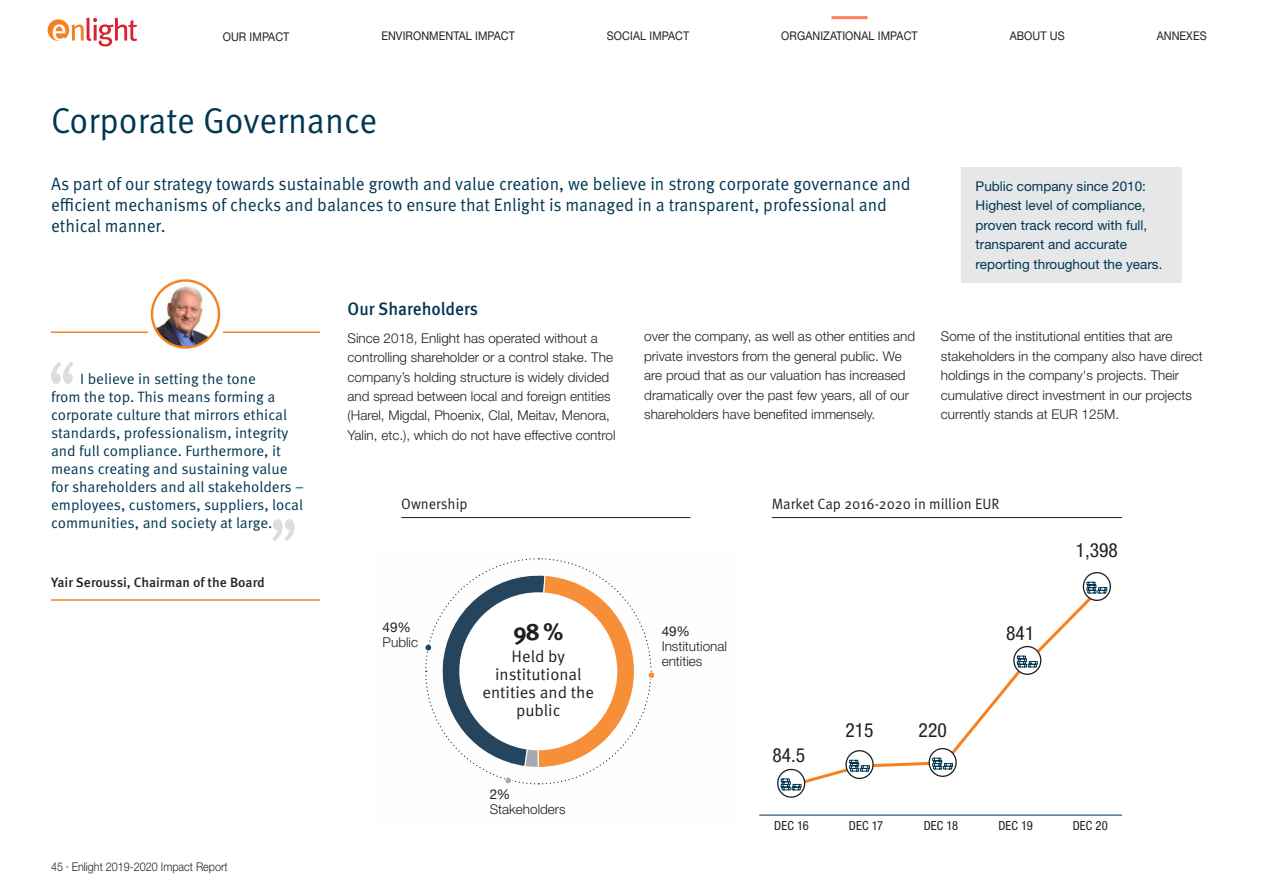
<style>
.page{position:relative;width:1263px;height:893px;background:#fff}
.page>*{position:absolute;margin:0;border:0;box-sizing:border-box;transform-origin:0 0}
.t1{font:36px "Meta Pro Norm";color:#013752;scale:.95 1}
.t2{font:700 24px "Meta Pro";color:#231f20}
.t3{font:condensed 19.5px "Helvetica Neue LT Std";color:#231f20}
.t4{font:18px/21px "Meta Pro Norm";color:#013752;scale:.95 1}
.t5{font:500 18px "Meta Pro";color:#013752;scale:.95 1}
.t6{font:16.5px/18px "Meta Pro Norm";color:#231f20;text-align:center}
.t7{font:15px/18px "Meta Pro Norm";color:#013752}
.t8{font:15px "Meta Pro Norm";color:#231f20;scale:.95 1}
.t9{font:300 13.5px/19.5px "Helvetica Neue LT Std";color:#231f20}
.t10{font:13.5px/19.5px "Helvetica Neue LT Std";color:#013752}
.t11{font:500 13.5px "Meta Pro";color:#231f20}
.t12{font:13.5px "Helvetica Neue LT Std";color:#231f20}
.t13{font:condensed 12.6px "Helvetica Neue LT Std";letter-spacing:.015em;color:#231f20}
.t14{font:12px "Helvetica Neue LT Std";letter-spacing:.01em;color:#231f20;scale:.9 1}
.t15{font:300 12px "Helvetica Neue LT Std";color:#231f20;scale:.9 1}
.s1{font-size:6px;color:#f58220}
</style>
<div class="page">
<hr style="left:831px;top:16px;width:36px;height:3px;background:#ff7d5e">
<hr style="left:51px;top:599px;width:269px;height:2px;background:#f58220">
<hr style="left:772px;top:517px;width:350px;height:1px;background:#231f20">
<hr style="left:401px;top:517px;width:289px;height:1px;background:#231f20">
<div style="left:48px;top:19px;width:21px;height:22px;background:#f58220;border-radius:50%"></div>
<svg style="left:71px;top:18px;width:66px;height:28px"></svg>
<svg style="left:53px;top:24px;width:12px;height:17px"></svg>
<hr style="left:51px;top:331px;width:269px;height:2px;background:#f58220">
<div style="left:961px;top:168px;width:221px;height:115px;background:#e6e7e9"></div>
<div style="left:144px;top:272px;width:83px;height:84px;background:#fff;border-radius:50%"></div>
<img style="left:155px;top:283px;width:64px;height:64px">
<div style="left:151px;top:279px;width:69px;height:70px;border:2px solid #f58220;border-radius:50%"></div>
<svg style="left:51px;top:362px;width:22px;height:22px"></svg>
<svg style="left:272px;top:519px;width:23px;height:22px"></svg>
<div style="left:648px;top:672px;width:7px;height:7px;background:#f68f37;border-radius:50%"></div>
<div style="left:647px;top:671px;width:8px;height:8px;border:1px solid #fff;border-radius:50%"></div>
<hr style="left:759px;top:815px;width:363px;height:1px;background:#013752">
<svg style="left:777px;top:581px;width:331px;height:211px"></svg>
<svg style="left:1083px;top:573px;width:27px;height:27px"></svg>
<div style="left:1083px;top:572px;width:28px;height:29px;border:1px solid #231f20;border-radius:50%"></div>
<svg style="left:1086px;top:582px;width:21px;height:11px"></svg>
<svg style="left:778px;top:769px;width:27px;height:28px"></svg>
<div style="left:777px;top:769px;width:28px;height:29px;border:1px solid #231f20;border-radius:50%"></div>
<svg style="left:781px;top:778px;width:20px;height:12px"></svg>
<svg style="left:846px;top:751px;width:27px;height:27px"></svg>
<div style="left:845px;top:750px;width:29px;height:29px;border:1px solid #231f20;border-radius:50%"></div>
<svg style="left:849px;top:760px;width:21px;height:12px"></svg>
<svg style="left:1014px;top:647px;width:27px;height:27px"></svg>
<div style="left:1013px;top:646px;width:28px;height:29px;border:1px solid #231f20;border-radius:50%"></div>
<svg style="left:1017px;top:656px;width:21px;height:11px"></svg>
<svg style="left:929px;top:749px;width:27px;height:27px"></svg>
<div style="left:928px;top:748px;width:29px;height:29px;border:1px solid #231f20;border-radius:50%"></div>
<svg style="left:932px;top:758px;width:21px;height:11px"></svg>
<svg style="left:425px;top:558px;width:227px;height:227px"></svg>
<p class="t14" style="left:223px;top:30px;width:76px">OUR IMPACT</p>
<p class="t14" style="left:381px;top:29px;width:150px">ENVIRONMENTAL IMPACT</p>
<p class="t14" style="left:607px;top:29px;width:93px">SOCIAL IMPACT</p>
<p class="t14" style="left:781px;top:29px;width:153px">ORGANIZATIONAL IMPACT</p>
<p class="t14" style="left:1010px;top:29px;width:63px">ABOUT US</p>
<p class="t14" style="left:1157px;top:29px;width:57px">ANNEXES</p>
<h2 class="t1" style="left:51px;top:94px;width:345px">Corporate Governance</h2>
<p class="t4" style="left:51px;top:172px;width:906px">As part of our strategy towards sustainable growth and value creation, we believe in strong corporate governance and efficient mechanisms of checks and balances to ensure that Enlight is managed in a transparent, professional and ethical manner.</p>
<p class="t10" style="left:975px;top:176px;width:188px">Public company since 2010:<br>Highest level of compliance, proven track record with full, transparent and accurate reporting throughout the years.</p>
<p class="t7" style="left:51px;top:369px;width:254px;text-indent:29px">I believe in setting the tone<br>from the top. This means forming a corporate culture that mirrors ethical standards, professionalism, integrity and full compliance. Furthermore, it means creating and sustaining value for shareholders and all stakeholders – employees, customers, suppliers, local communities, and society at large.</p>
<p class="t11" style="left:51px;top:571px;width:215px">Yair Seroussi, Chairman of the Board</p>
<p class="t15" style="left:51px;top:859px;width:198px">45 <span class="s1">•</span> Enlight 2019-2020 Impact Report</p>
<h3 class="t5" style="left:348px;top:294px;width:139px">Our Shareholders</h3>
<p class="t9" style="left:348px;top:328px;width:269px">Since 2018, Enlight has operated without a controlling shareholder or a control stake. The company’s holding structure is widely divided and spread between local and foreign entities (Harel, Migdal, Phoenix, Clal, Meitav, Menora, Yalin, etc.), which do not have effective control</p>
<p class="t9" style="left:644px;top:326px;width:273px">over the company, as well as other entities and private investors from the general public. We are proud that as our valuation has increased dramatically over the past few years, all of our shareholders have benefited immensely.</p>
<p class="t9" style="left:941px;top:326px;width:263px">Some of the institutional entities that are stakeholders in the company also have direct holdings in the company's projects. Their cumulative direct investment in our projects currently stands at EUR 125M.</p>
<p class="t8" style="left:401px;top:492px;width:71px">Ownership</p>
<p class="t8" style="left:772px;top:492px;width:241px">Market Cap 2016-2020 in million EUR</p>
<h3 class="t3" style="left:1076px;top:539px;width:44px">1,398</h3>
<p class="t12" style="left:383px;top:619px;width:30px">49%</p>
<p class="t12" style="left:662px;top:623px;width:30px">49%</p>
<p class="t9" style="left:383px;top:632px;width:37px">Public</p>
<p class="t9" style="left:662px;top:638px;width:67px;line-height:15px">Institutional entities</p>
<h2 class="t2" style="left:513px;top:613px;width:52px">98 %</h2>
<p class="t6" style="left:482px;top:646px;width:113px">Held by institutional entities and the public</p>
<h3 class="t3" style="left:1006px;top:621px;width:30px">841</h3>
<h3 class="t3" style="left:845px;top:719px;width:30px">215</h3>
<h3 class="t3" style="left:919px;top:719px;width:30px">220</h3>
<h3 class="t3" style="left:772px;top:744px;width:34px">84.5</h3>
<p class="t12" style="left:490px;top:786px;width:22px">2%</p>
<p class="t9" style="left:490px;top:799px;width:78px">Stakeholders</p>
<p class="t13" style="left:774px;top:819px;width:36px">DEC 16</p>
<p class="t13" style="left:849px;top:819px;width:36px">DEC 17</p>
<p class="t13" style="left:924px;top:819px;width:36px">DEC 18</p>
<p class="t13" style="left:998px;top:819px;width:36px">DEC 19</p>
<p class="t13" style="left:1073px;top:819px;width:37px">DEC 20</p>
</div>
